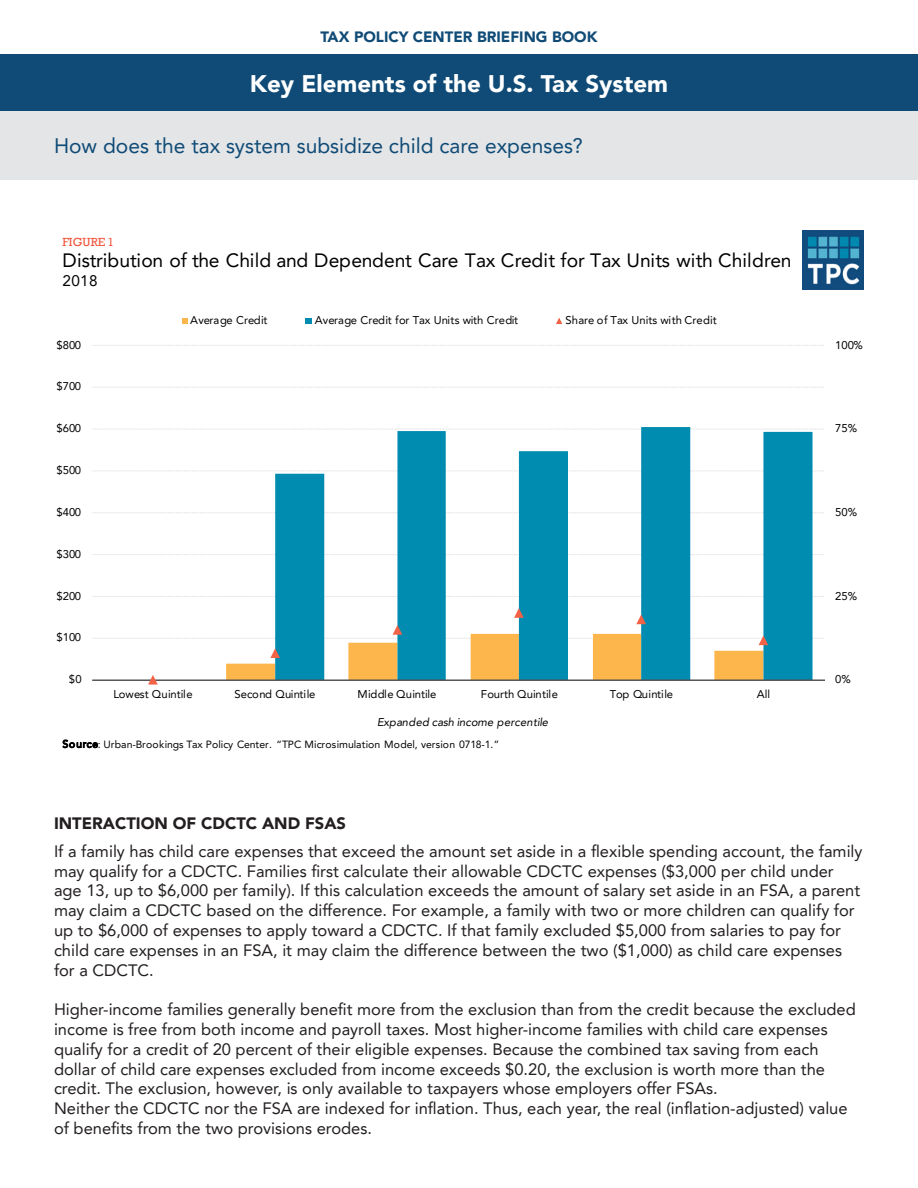
<style>
.page{position:relative;width:918px;height:1188px;background:#fff}
.page>*{position:absolute;margin:0;border:0;box-sizing:border-box;transform-origin:0 0}
.t1{font:900 24px "Avenir LT Pro";color:#fff}
.t2{font:21px "Avenir LT Pro";color:#0f4b76}
.t3{font:19.35px "Avenir LT Pro";letter-spacing:-.01em;color:#000}
.t4{font:16.5px/19.8px "Avenir LT Pro";color:#231f20}
.t5{font:900 16.5px "Avenir LT Pro";color:#231f20}
.t6{font:15.3px "Avenir LT Pro";color:#000}
.t7{font:900 15px "Avenir LT Pro";color:#0f4b76}
.t8{font:12px "Rockwell";letter-spacing:-.005em;color:#f0573e}
.t9{font:11.25px "Avenir LT Pro";letter-spacing:.005em;color:#000}
.t10{font:italic 11.25px "Avenir LT Pro";letter-spacing:.01em;color:#000}
.t11{font:10.5px "Avenir LT Pro";letter-spacing:.005em;color:#000}
</style>
<div class="page">
<div style="left:0;top:54px;width:918px;height:58px;background:#0f4b76"></div>
<div style="left:0;top:112px;width:918px;height:68px;background:#e4e5e7"></div>
<svg style="left:92px;top:596px;width:732px;height:1px"></svg>
<svg style="left:92px;top:554px;width:732px;height:1px"></svg>
<svg style="left:92px;top:512px;width:732px;height:1px"></svg>
<svg style="left:92px;top:471px;width:732px;height:1px"></svg>
<svg style="left:92px;top:429px;width:732px;height:1px"></svg>
<svg style="left:92px;top:387px;width:732px;height:1px"></svg>
<svg style="left:92px;top:345px;width:732px;height:1px"></svg>
<svg style="left:275px;top:427px;width:538px;height:181px"></svg>
<svg style="left:92px;top:608px;width:733px;height:77px"></svg>
<svg style="left:182px;top:318px;width:6px;height:6px"></svg>
<svg style="left:306px;top:318px;width:6px;height:6px"></svg>
<svg style="left:556px;top:318px;width:6px;height:6px"></svg>
<img style="left:802px;top:231px;width:62px;height:58px">
<svg style="left:63px;top:740px;width:35px;height:8px"></svg>
<p class="t7" style="left:320px;top:28px;width:279px">TAX POLICY CENTER BRIEFING BOOK</p>
<p class="t1" style="left:250px;top:69px;width:420px">Key Elements of the U.S. Tax System</p>
<p class="t2" style="left:54px;top:133px;width:531px">How does the tax system subsidize child care expenses?</p>
<p class="t8" style="left:63px;top:235px;width:53px">FIGURE 1</p>
<p class="t3" style="left:63px;top:248px;width:731px">Distribution of the Child and Dependent Care Tax Credit for Tax Units with Children</p>
<p class="t6" style="left:63px;top:271px;width:37px">2018</p>
<p class="t9" style="left:56px;top:338px;width:26px">$800</p>
<p class="t9" style="left:56px;top:380px;width:26px">$700</p>
<p class="t9" style="left:56px;top:421px;width:26px">$600</p>
<p class="t9" style="left:56px;top:463px;width:26px">$500</p>
<p class="t9" style="left:56px;top:505px;width:26px">$400</p>
<p class="t9" style="left:56px;top:547px;width:26px">$300</p>
<p class="t9" style="left:56px;top:589px;width:26px">$200</p>
<p class="t9" style="left:56px;top:631px;width:26px">$100</p>
<p class="t9" style="left:69px;top:672px;width:14px">$0</p>
<p class="t9" style="left:190px;top:314px;width:79px">Average Credit</p>
<p class="t9" style="left:315px;top:314px;width:205px">Average Credit for Tax Units with Credit</p>
<p class="t9" style="left:566px;top:314px;width:153px">Share of Tax Units with Credit</p>
<p class="t9" style="left:113px;top:687px;width:81px">Lowest Quintile</p>
<p class="t9" style="left:234px;top:687px;width:83px">Second Quintile</p>
<p class="t9" style="left:358px;top:687px;width:80px">Middle Quintile</p>
<p class="t9" style="left:481px;top:687px;width:79px">Fourth Quintile</p>
<p class="t9" style="left:610px;top:687px;width:65px">Top Quintile</p>
<p class="t9" style="left:757px;top:687px;width:15px">All</p>
<p class="t10" style="left:377px;top:715px;width:173px">Expanded cash income percentile</p>
<p class="t11" style="left:63px;top:737px;width:438px">Source: Urban-Brookings Tax Policy Center. “TPC Microsimulation Model, version 0718-1.”</p>
<p class="t9" style="left:835px;top:338px;width:29px">100%</p>
<p class="t9" style="left:835px;top:421px;width:24px">75%</p>
<p class="t9" style="left:835px;top:505px;width:24px">50%</p>
<p class="t9" style="left:835px;top:589px;width:24px">25%</p>
<p class="t9" style="left:835px;top:672px;width:17px">0%</p>
<p class="t5" style="left:54px;top:813px;width:294px">INTERACTION OF CDCTC AND FSAS</p>
<p class="t4" style="left:54px;top:841px;width:810px">If a family has child care expenses that exceed the amount set aside in a flexible spending account, the family may qualify for a CDCTC. Families first calculate their allowable CDCTC expenses ($3,000 per child under age 13, up to $6,000 per family). If this calculation exceeds the amount of salary set aside in an FSA, a parent may claim a CDCTC based on the difference. For example, a family with two or more children can qualify for up to $6,000 of expenses to apply toward a CDCTC. If that family excluded $5,000 from salaries to pay for child care expenses in an FSA, it may claim the difference between the two ($1,000) as child care expenses for a CDCTC.</p>
<p class="t4" style="left:54px;top:999px;width:803px">Higher-income families generally benefit more from the exclusion than from the credit because the excluded income is free from both income and payroll taxes. Most higher-income families with child care expenses qualify for a credit of 20 percent of their eligible expenses. Because the combined tax saving from each dollar of child care expenses excluded from income exceeds $0.20, the exclusion is worth more than the credit. The exclusion, however, is only available to taxpayers whose employers offer FSAs.</p>
<p class="t4" style="left:54px;top:1098px;width:795px">Neither the CDCTC nor the FSA are indexed for inflation. Thus, each year, the real (inflation-adjusted) value of benefits from the two provisions erodes.</p>
</div>
